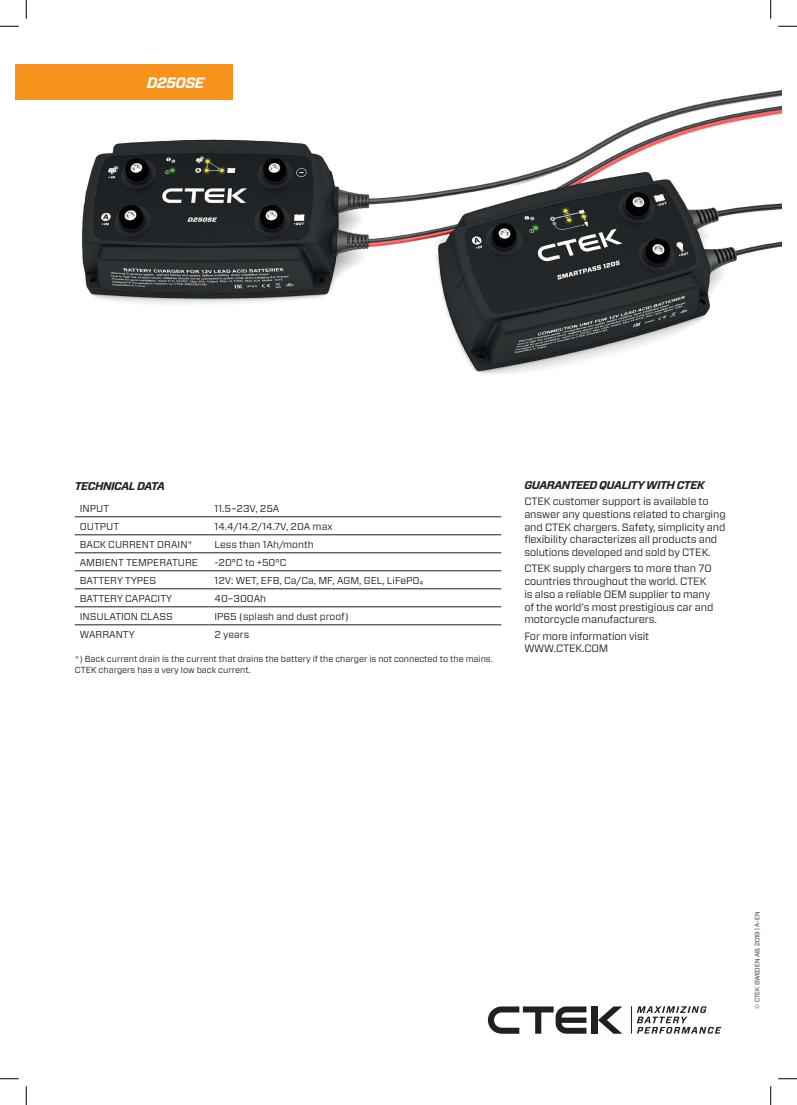
<style>
.page{position:relative;width:797px;height:1105px;background:#fff}
.page>*{position:absolute;margin:0;border:0;box-sizing:border-box;transform-origin:0 0}
.t1{font:italic 700 15px "Forza";letter-spacing:-.04em;color:#fff}
.t2{font:italic 700 11.25px "Forza";letter-spacing:-.04em;color:#231f20}
.t3{font:10.62px/12.8px "Forza";letter-spacing:-.01em;color:#231f20}
.t4{font:10px "Forza";color:#231f20}
.t5{font:8.75px/10.5px "Forza";color:#231f20}
.t6{font:6.25px "Forza";color:#231f20}
</style>
<div class="page">
<img style="left:81px;top:16px;width:700px;height:358px">
<div style="left:592px;top:1006px;width:6px;height:28px;background:#231f20"></div>
<svg style="left:598px;top:1006px;width:24px;height:28px"></svg>
<svg style="left:488px;top:1006px;width:98px;height:28px"></svg>
<svg style="left:631px;top:1006px;width:90px;height:28px"></svg>
<div style="left:16px;top:64px;width:217px;height:36px;background:#f7931d"></div>
<hr style="left:75px;top:516px;width:134px;height:1px;background:#231f20">
<hr style="left:209px;top:516px;width:292px;height:1px;background:#231f20">
<hr style="left:75px;top:534px;width:134px;height:1px;background:#231f20">
<hr style="left:209px;top:534px;width:292px;height:1px;background:#231f20">
<hr style="left:75px;top:552px;width:134px;height:1px;background:#231f20">
<hr style="left:209px;top:552px;width:292px;height:1px;background:#231f20">
<hr style="left:75px;top:570px;width:134px;height:1px;background:#231f20">
<hr style="left:209px;top:570px;width:292px;height:1px;background:#231f20">
<hr style="left:75px;top:588px;width:134px;height:1px;background:#231f20">
<hr style="left:209px;top:588px;width:292px;height:1px;background:#231f20">
<hr style="left:75px;top:606px;width:134px;height:1px;background:#231f20">
<hr style="left:209px;top:606px;width:292px;height:1px;background:#231f20">
<hr style="left:75px;top:624px;width:134px;height:1px;background:#231f20">
<hr style="left:209px;top:624px;width:292px;height:1px;background:#231f20">
<svg style="left:0;top:25px;width:19px;height:2px"></svg>
<svg style="left:778px;top:25px;width:19px;height:2px"></svg>
<svg style="left:0;top:1078px;width:19px;height:1px"></svg>
<svg style="left:778px;top:1078px;width:19px;height:1px"></svg>
<svg style="left:25px;top:0;width:2px;height:19px"></svg>
<svg style="left:25px;top:1086px;width:2px;height:19px"></svg>
<svg style="left:770px;top:0;width:1px;height:19px"></svg>
<svg style="left:770px;top:1086px;width:1px;height:19px"></svg>
<h1 class="t1" style="left:147px;top:73px;width:59px">D250SE</h1>
<p class="t2" style="left:75px;top:479px;width:92px">TECHNICAL DATA</p>
<p class="t4" style="left:80px;top:501px;width:31px">INPUT</p>
<p class="t4" style="left:214px;top:501px;width:66px">11.5–23V, 25A</p>
<p class="t4" style="left:80px;top:519px;width:41px">OUTPUT</p>
<p class="t4" style="left:214px;top:519px;width:119px">14.4/14.2/14.7V, 20A max</p>
<p class="t4" style="left:80px;top:537px;width:114px">BACK CURRENT DRAIN*</p>
<p class="t4" style="left:214px;top:537px;width:101px">Less than 1Ah/month</p>
<p class="t4" style="left:80px;top:555px;width:120px">AMBIENT TEMPERATURE</p>
<p class="t4" style="left:214px;top:555px;width:73px">-20°C to +50°C</p>
<p class="t4" style="left:80px;top:573px;width:78px">BATTERY TYPES</p>
<p class="t4" style="left:214px;top:573px;width:210px">12V: WET, EFB, Ca/Ca, MF, AGM, GEL, LiFePO<sub>4</sub></p>
<p class="t4" style="left:80px;top:591px;width:94px">BATTERY CAPACITY</p>
<p class="t4" style="left:214px;top:591px;width:53px">40–300Ah</p>
<p class="t4" style="left:80px;top:609px;width:94px">INSULATION CLASS</p>
<p class="t4" style="left:214px;top:609px;width:136px">IP65 (splash and dust proof)</p>
<p class="t4" style="left:80px;top:627px;width:56px">WARRANTY</p>
<p class="t4" style="left:214px;top:627px;width:36px">2 years</p>
<p class="t5" style="left:75px;top:654px;width:419px">*) Back current drain is the current that drains the battery if the charger is not connected to the mains.<br>CTEK chargers has a very low back current.</p>
<p class="t2" style="left:524px;top:477px;width:182px">GUARANTEED QUALITY WITH CTEK</p>
<p class="t3" style="left:524px;top:495px;width:203px">CTEK customer support is available to answer any questions related to charging and CTEK chargers. Safety, simplicity and flexibility characterizes all products and solutions developed and sold by CTEK.</p>
<p class="t3" style="left:524px;top:562px;width:190px">CTEK supply chargers to more than 70 countries throughout the world. CTEK is also a reliable OEM supplier to many of the world’s most prestigious car and motorcycle manufacturers.</p>
<p class="t3" style="left:524px;top:629px;width:126px">For more information visit<br>WWW.CTEK.COM</p>
<p class="t6" style="left:753px;top:1009px;width:98px;rotate:-90deg">© CTEK SWEDEN AB, 2019 | A-EN</p>
</div>
